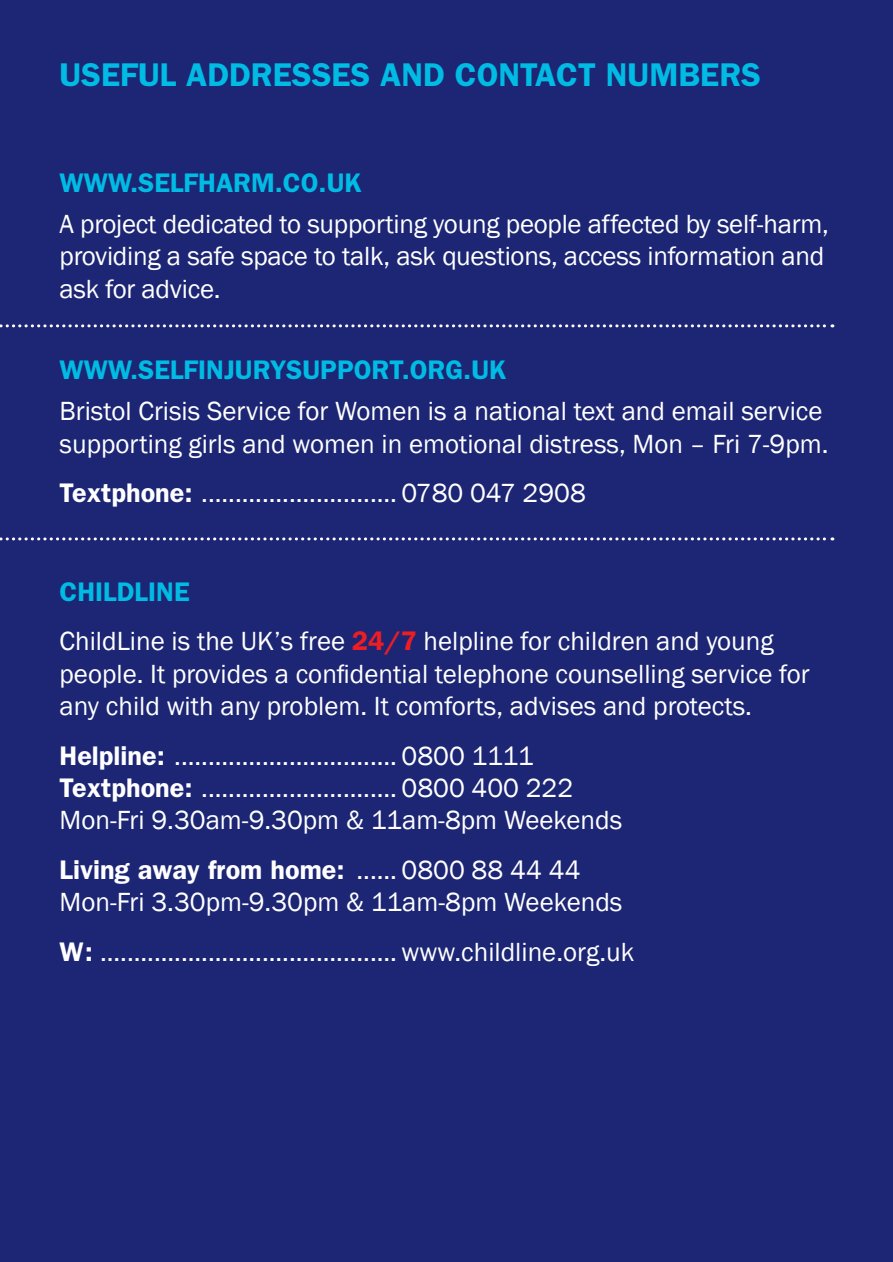
<style>
.page{position:relative;width:893px;height:1262px;background:#1c2674}
.page>*{position:absolute;margin:0;border:0;box-sizing:border-box;transform-origin:0 0}
.t1{font:600 33px "Franklin Gothic";color:#00bce4}
.t2{font:27px/32.4px "Franklin Gothic";color:#fff}
.t3{font:600 27px "Franklin Gothic";color:#00bce4}
.s1{font-weight:600}
.s2{font-weight:600;color:#00bce4}
.s3{font-weight:600;color:#ed1d24}
</style>
<div class="page">
<svg style="left:0;top:324px;width:833px;height:3px"></svg>
<svg style="left:0;top:537px;width:833px;height:3px"></svg>
<p class="t1" style="left:60px;top:55px;width:703px">USEFUL ADDRESSES AND CONTACT NUMBERS</p>
<p class="t3" style="left:60px;top:167px;width:26px">WWW</p>
<p class="t3" style="left:130px;top:167px;width:233px">.SELFHARM.CO.UK</p>
<p class="t2" style="left:60px;top:208px;width:771px">A project dedicated to supporting young people affected by self-harm, providing a safe space to talk, ask questions, access information and ask for advice.</p>
<p class="t3" style="left:60px;top:354px;width:26px">WWW</p>
<p class="t3" style="left:130px;top:354px;width:378px">.SELFINJURYSUPPORT.ORG.UK</p>
<p class="t2" style="left:60px;top:396px;width:770px">Bristol Crisis Service for Women is a national text and email service supporting girls and women in emotional distress, Mon – Fri 7-9pm.</p>
<p class="t2" style="left:60px;top:478px;width:528px"><span class="s1">TEXTPHONE:</span> ............................. 0780 047 2908</p>
<p class="t2" style="left:60px;top:568px;width:716px;line-height:49.5px"><span class="s2">CHILDLINE<br></span>ChildLine is the UK’s free <span class="s3">24/7</span> helpline for children and young</p>
<p class="t2" style="left:60px;top:658px;width:752px">people. It provides a confidential telephone counselling service for any child with any problem. It comforts, advises and protects.</p>
<p class="t2" style="left:60px;top:740px;width:564px"><span class="s1">HELPLINE:</span> ................................. 0800 1111<br><span class="s1">TEXTPHONE:</span> ............................. 0800 400 222<br>Mon-Fri 9.30am-9.30pm &amp; 11am-8pm Weekends</p>
<p class="t2" style="left:60px;top:854px;width:564px"><span class="s1">LIVING AWAY FROM HOME:</span> ...... 0800 88 44 44<br>Mon-Fri 3.30pm-9.30pm &amp; 11am-8pm Weekends</p>
<p class="t2" style="left:60px;top:936px;width:576px"><span class="s1">W:</span> ............................................ www.childline.org.uk</p>
</div>
